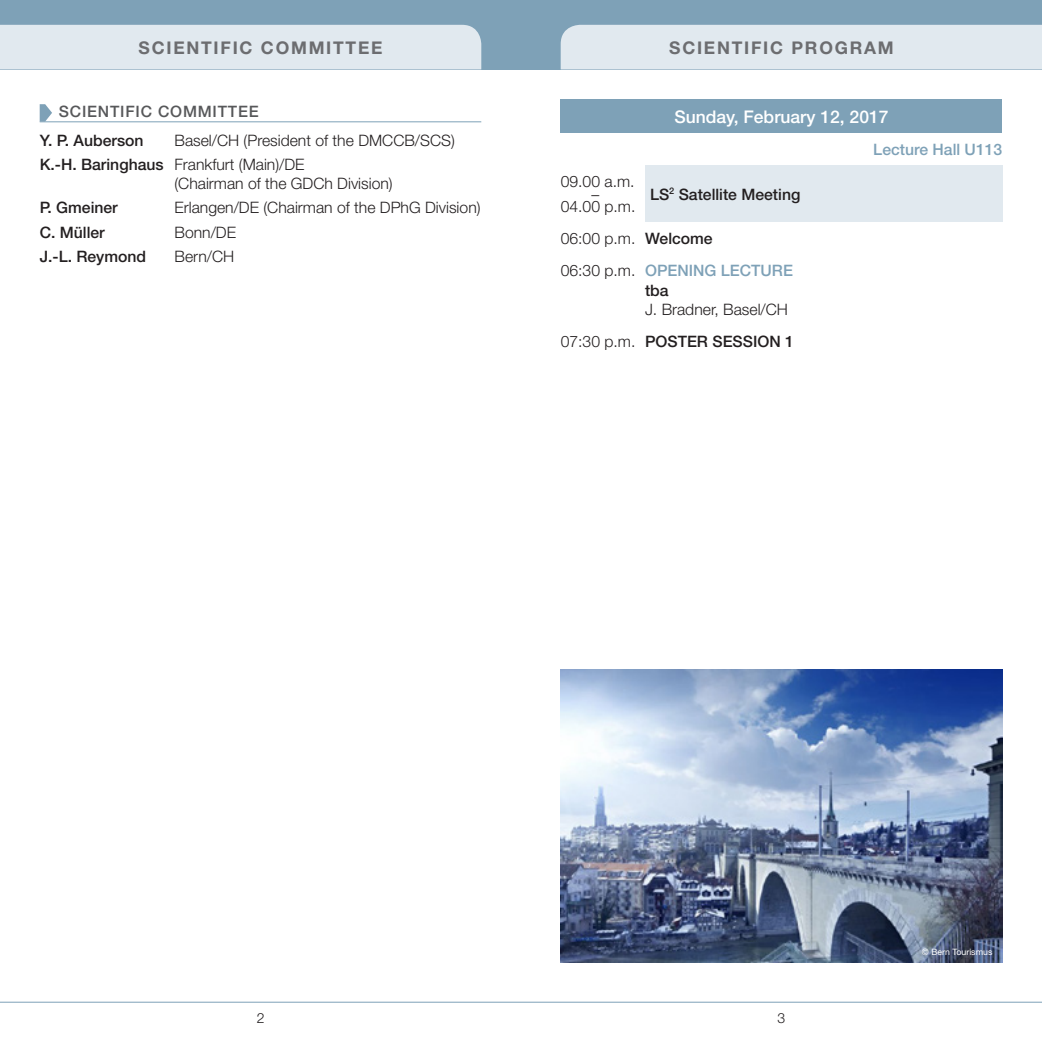
<style>
.page{position:relative;width:1042px;height:1042px;background:#fff}
.page>*{position:absolute;margin:0;border:0;box-sizing:border-box;transform-origin:0 0}
.t1{font:700 17.5px "Helvetica Neue";letter-spacing:.1em;color:#6c6d70}
.t2{font:500 17.5px "Helvetica Neue";color:#fff}
.t3{font:300 15.75px/12.2px "Helvetica Neue";color:#231f20}
.t4{font:500 15.75px "Helvetica Neue";color:#231f20}
.t5{font:500 15.75px "Helvetica Neue";letter-spacing:.05em;color:#57585a}
.t6{font:500 15.75px "Helvetica Neue";color:#7ea1b7}
.t7{font:300 14px "Helvetica Neue";color:#231f20}
.t8{font:8.75px "Helvetica Neue";color:#fff}
.s1{font-weight:500}
.s2{font-weight:500;color:#7ea1b7}
</style>
<div class="page">
<div style="left:0;top:0;width:1042px;height:69px;background:#7ea1b7"></div>
<div style="left:561px;top:25px;width:481px;height:44px;background:#e1e9ef"></div>
<div style="left:0;top:25px;width:481px;height:44px;background:#e1e9ef"></div>
<hr style="left:0;top:1002px;width:521px;height:1px;background:#7ea1b7">
<hr style="left:521px;top:1002px;width:521px;height:1px;background:#7ea1b7">
<hr style="left:40px;top:122px;width:441px;height:1px;background:#7ea1b7">
<svg style="left:40px;top:104px;width:12px;height:18px"></svg>
<img style="left:561px;top:670px;width:441px;height:292px">
<div style="left:561px;top:99px;width:441px;height:34px;background:#7ea1b7"></div>
<div style="left:645px;top:165px;width:357px;height:57px;background:#e1e9ef"></div>
<p class="t1" style="left:139px;top:37px;width:245px">SCIENTIFIC COMMITTEE</p>
<p class="t5" style="left:59px;top:102px;width:201px">SCIENTIFIC COMMITTEE</p>
<p class="t4" style="left:40px;top:131px;width:105px">Y. P. Auberson</p>
<p class="t3" style="left:40px;top:128px;width:417px;line-height:24.2px;text-indent:135px">Basel/CH (President of the DMCCB/SCS)<br><span class="s1">K.-H. Baringhaus</span> Frankfurt (Main)/DE</p>
<p class="t3" style="left:174px;top:177px;width:220px">(Chairman of the GDCh Division)</p>
<p class="t4" style="left:40px;top:198px;width:80px">P. Gmeiner</p>
<p class="t3" style="left:174px;top:201px;width:308px">Erlangen/DE (Chairman of the DPhG Division)</p>
<p class="t4" style="left:40px;top:223px;width:67px">C. Müller</p>
<p class="t3" style="left:174px;top:226px;width:63px">Bonn/DE</p>
<p class="t4" style="left:40px;top:247px;width:108px">J.-L. Reymond</p>
<p class="t3" style="left:174px;top:250px;width:61px">Bern/CH</p>
<p class="t1" style="left:669px;top:37px;width:226px">SCIENTIFIC PROGRAM</p>
<p class="t2" style="left:674px;top:106px;width:216px">Sunday, February 12, 2017</p>
<p class="t6" style="left:873px;top:140px;width:130px">Lecture Hall U113</p>
<p class="t3" style="left:561px;top:175px;width:76px;text-align:center">09.00 a.m. –<br>04.00 p.m.</p>
<p class="t4" style="left:650px;top:184px;width:152px">LS<sup>2</sup> Satellite Meeting</p>
<p class="t3" style="left:561px;top:222px;width:234px;line-height:32.2px">06:00 p.m. <span class="s1">Welcome<br></span>06:30 p.m. <span class="s2">OPENING LECTURE</span></p>
<p class="t4" style="left:645px;top:281px;width:25px">tba</p>
<p class="t3" style="left:561px;top:293px;width:235px;line-height:32.2px;text-indent:84px">J. Bradner, Basel/CH<br>07:30 p.m. <span class="s1">POSTER SESSION 1</span></p>
<p class="t8" style="left:922px;top:946px;width:72px">© Bern Tourismus</p>
<p class="t7" style="left:257px;top:1010px;width:9px">2</p>
<p class="t7" style="left:777px;top:1010px;width:9px">3</p>
</div>
